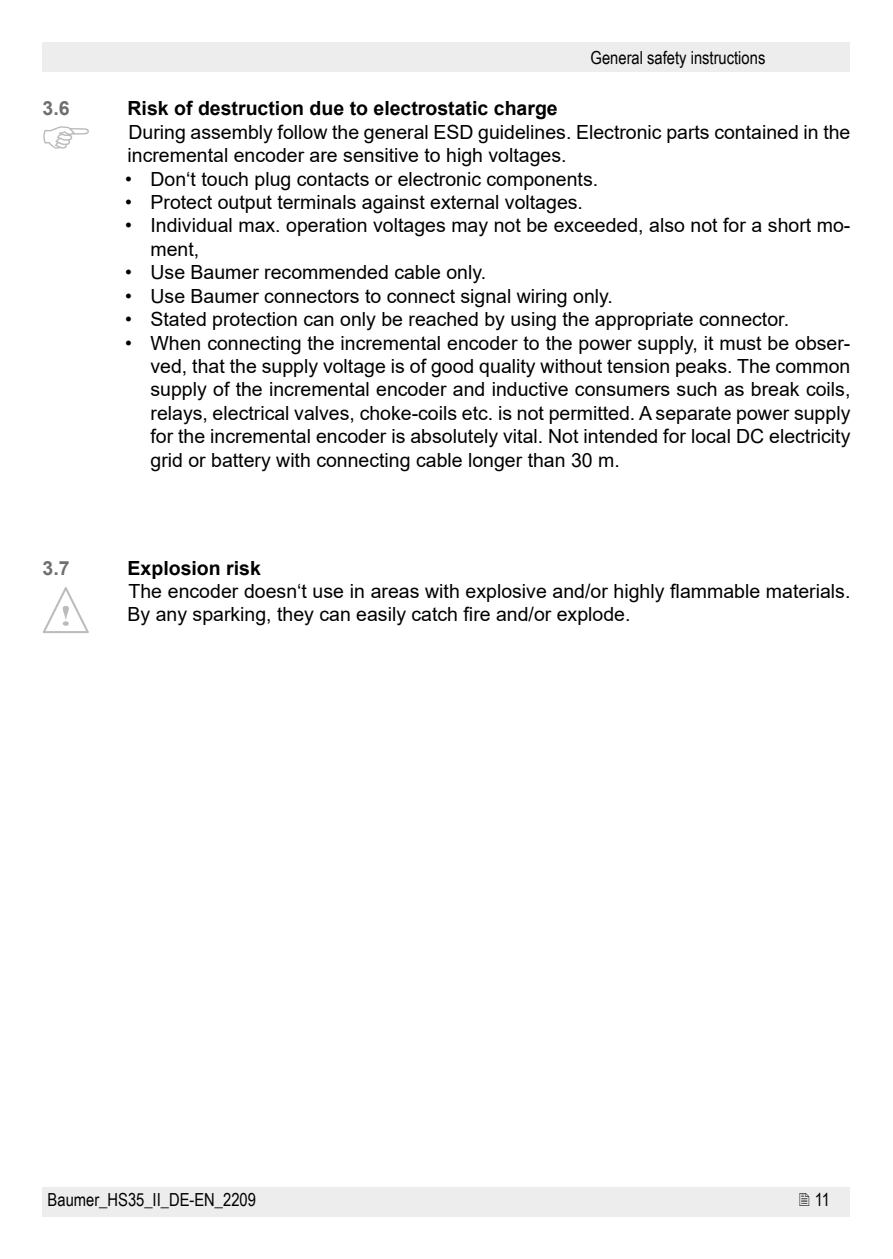
<style>
.page{position:relative;width:893px;height:1259px;background:#fff}
.page>*{position:absolute;margin:0;border:0;box-sizing:border-box;transform-origin:0 0}
.t1{font:19.5px/23.4px "Arial";color:#000}
.t2{font:700 19.5px "Arial";color:#000}
.t3{font:700 19.5px "Arial";color:#706f6f}
.t4{font:18px "Arial Narrow";color:#000}
</style>
<div class="page">
<div style="left:43px;top:43px;width:807px;height:29px;background:#ededee"></div>
<div style="left:43px;top:1187px;width:807px;height:29px;background:#ededee"></div>
<svg style="left:43px;top:587px;width:46px;height:46px"></svg>
<svg style="left:63px;top:606px;width:6px;height:13px"></svg>
<p class="t4" style="left:591px;top:44px;width:176px">General safety instructions</p>
<p class="t3" style="left:43px;top:95px;width:29px">3.6</p>
<p class="t2" style="left:128px;top:95px;width:432px">Risk of destruction due to electrostatic charge</p>
<p class="t1" style="left:128px;top:120px;width:724px">During assembly follow the general ESD guidelines. Electronic parts contained in the incremental encoder are sensitive to high voltages.</p>
<p class="t1" style="left:125px;top:167px;width:475px">• Don‘t touch plug contacts or electronic components.</p>
<p class="t1" style="left:125px;top:190px;width:459px">• Protect output terminals against external voltages.</p>
<p class="t1" style="left:151px;top:214px;width:701px;text-indent:-26px">• Individual max. operation voltages may not be exceeded, also not for a short mo&shy;ment,</p>
<p class="t1" style="left:125px;top:261px;width:363px">• Use Baumer recommended cable only.</p>
<p class="t1" style="left:125px;top:284px;width:489px">• Use Baumer connectors to connect signal wiring only.</p>
<p class="t1" style="left:125px;top:307px;width:666px">• Stated protection can only be reached by using the appropriate connector.</p>
<p class="t1" style="left:151px;top:331px;width:701px;text-align:justify;text-indent:-26px">• When connecting the incremental encoder to the power supply, it must be obser&shy;ved, that the supply voltage is of good quality without tension peaks. The common supply of the incremental encoder and inductive consumers such as break coils, relays, electrical valves, choke-coils etc. is not permitted. A separate power supply for the incremental encoder is absolutely vital. Not intended for local DC electricity grid or battery with connecting cable longer than 30 m.</p>
<p class="t3" style="left:43px;top:554px;width:29px">3.7</p>
<p class="t2" style="left:128px;top:554px;width:135px">Explosion risk</p>
<p class="t1" style="left:128px;top:579px;width:724px">The encoder doesn‘t use in areas with explosive and/or highly flammable materials.<br>By any sparking, they can easily catch fire and/or explode.</p>
<p class="t4" style="left:48px;top:1186px;width:210px">Baumer_HS35_II_DE-EN_2209</p>
<p class="t4" style="left:815px;top:1186px;width:17px">11</p>
</div>
